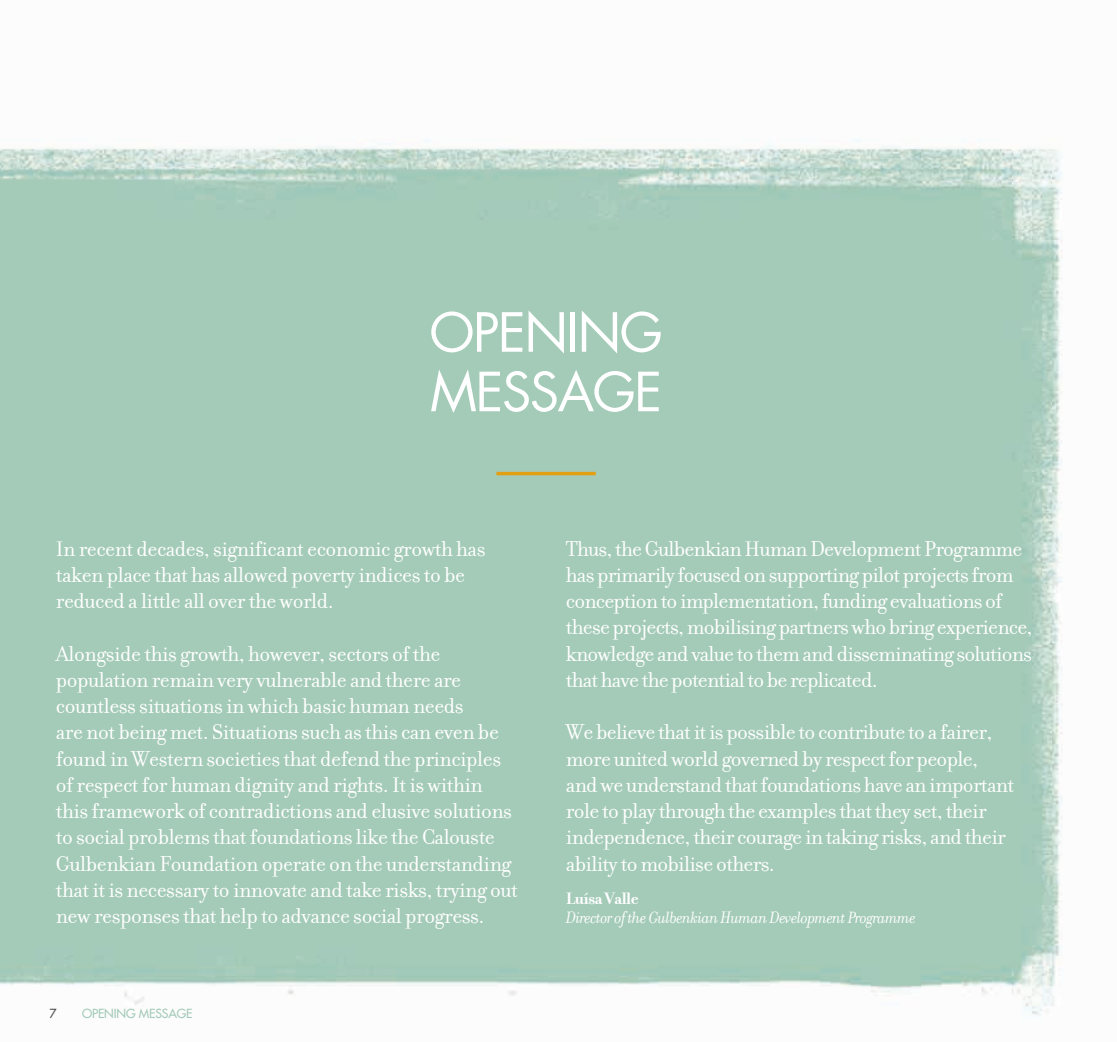
<style>
.page{position:relative;width:1117px;height:1042px;background:#fff}
.page>*{position:absolute;margin:0;border:0;box-sizing:border-box;transform-origin:0 0}
.t1{font:52.5px/59.5px "Futura";letter-spacing:-.03em;color:#fff}
.t2{font:22.75px/26.2px "Filosofia";letter-spacing:-.02em;color:#fff}
.t3{font:italic 17.5px "Filosofia";letter-spacing:-.03em;color:#fff}
.t4{font:700 17.5px "Filosofia";letter-spacing:-.03em;color:#fff}
.t5{font:12.25px "Futura";letter-spacing:-.01em;color:#a2cab9}
.t6{font:12.25px "Futura";color:#4b4c4d}
</style>
<div class="page">
<img style="left:0;top:140px;width:1063px;height:876px">
<hr style="left:496px;top:472px;width:99px;height:3px;background:#e39f13">
<h1 class="t1" style="left:429px;top:303px;width:235px">OPENING<br>MESSAGE</h1>
<p class="t2" style="left:56px;top:536px;width:431px">In recent decades, significant economic growth has taken place that has allowed poverty indices to be reduced a little all over the world.</p>
<p class="t2" style="left:56px;top:641px;width:463px">Alongside this growth, however, sectors of the population remain very vulnerable and there are countless situations in which basic human needs<br>are not being met. Situations such as this can even be found in Western societies that defend the principles of respect for human dignity and rights. It is within this framework of contradictions and elusive solutions to social problems that foundations like the Calouste Gulbenkian Foundation operate on the understanding that it is necessary to innovate and take risks, trying out new responses that help to advance social progress.</p>
<p class="t6" style="left:50px;top:1005px;width:9px">7</p>
<p class="t5" style="left:82px;top:1005px;width:112px">OPENING MESSAGE</p>
<p class="t2" style="left:566px;top:536px;width:468px">Thus, the Gulbenkian Human Development Programme has primarily focused on supporting pilot projects from conception to implementation, funding evaluations of these projects, mobilising partners who bring experience, knowledge and value to them and disseminating solutions that have the potential to be replicated.</p>
<p class="t2" style="left:566px;top:719px;width:449px">We believe that it is possible to contribute to a fairer, more united world governed by respect for people, and we understand that foundations have an important role to play through the examples that they set, their independence, their courage in taking risks, and their ability to mobilise others.</p>
<p class="t4" style="left:566px;top:888px;width:74px">Luísa Valle</p>
<p class="t3" style="left:566px;top:908px;width:351px">Director of the Gulbenkian Human Development Programme</p>
</div>
